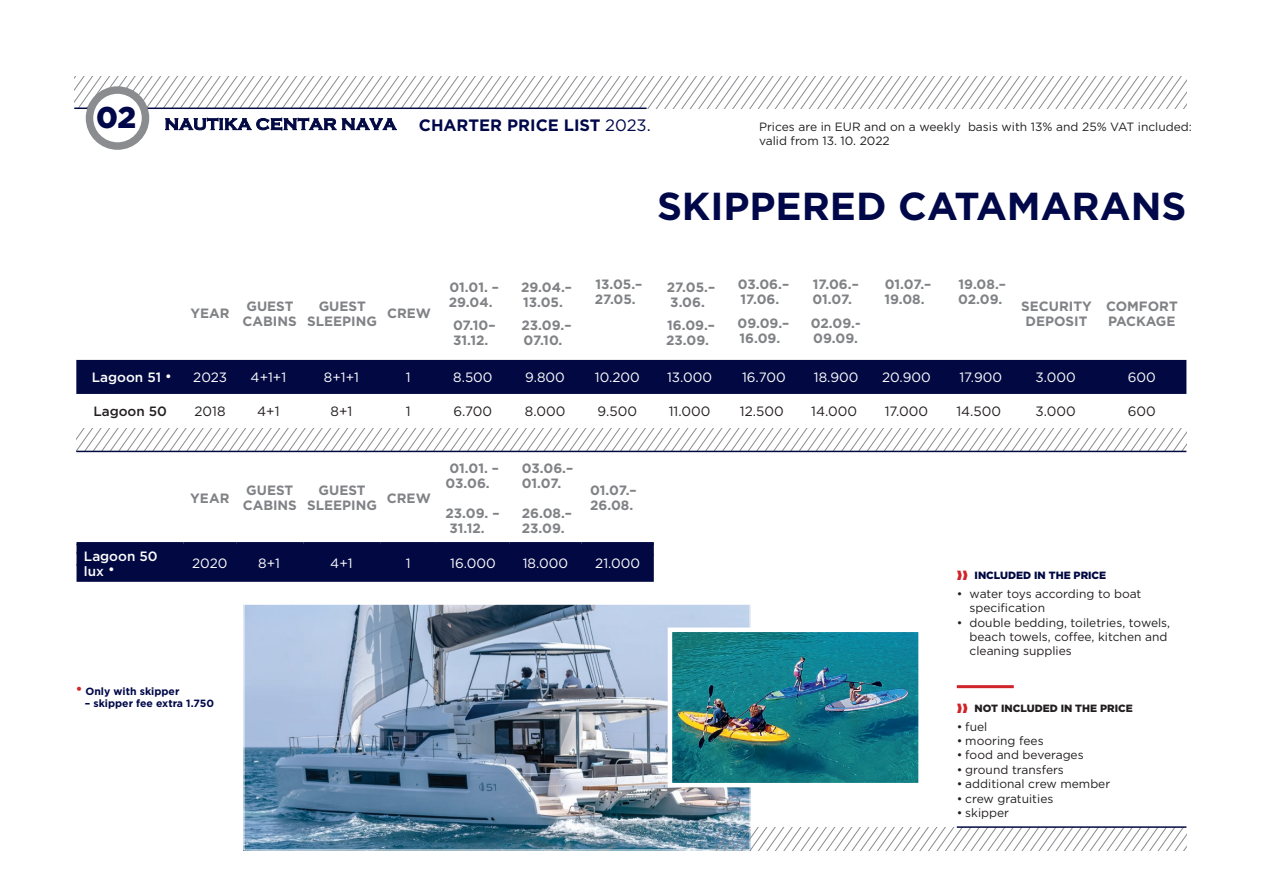
<style>
.page{position:relative;width:1263px;height:893px;background:#fff}
.page>*{position:absolute;margin:0;border:0;box-sizing:border-box;transform-origin:0 0}
.t1{font:700 39px "Gotham";color:#010849}
.t2{font:900 30px "Gotham";color:#010849}
.t3{font:700 16.5px "Gotham";color:#010849}
.t4{font:700 13.5px/15px "Gotham";color:#808285}
.t5{font:13.5px "Gotham";color:#fff}
.t6{font:13.5px "Gotham";color:#231f20}
.t7{font:500 13.5px/15px "Gotham";color:#fff}
.t8{font:500 13.5px "Gotham";color:#231f20}
.t9{font:12px/14.4px "Gotham";color:#231f20}
.t10{font:700 10.5px "Gotham";color:#010849}
.t11{font:900 10.5px "Gotham";color:#231f20}
.t12{font:900 10.5px "Gotham";color:#020942}
.s1{font-weight:400}
.s2{font-weight:900;font-size:12px;color:#d1232a}
</style>
<div class="page">
<svg style="left:76px;top:429px;width:1110px;height:22px"></svg>
<img style="left:245px;top:606px;width:503px;height:242px">
<div style="left:243px;top:604px;width:507px;height:246px;border:1px solid #fff"></div>
<svg style="left:74px;top:77px;width:1112px;height:31px"></svg>
<svg style="left:715px;top:828px;width:471px;height:22px"></svg>
<hr style="left:74px;top:108px;width:572px;height:1px;background:#020942">
<hr style="left:957px;top:826px;width:229px;height:2px;background:#020942">
<hr style="left:76px;top:451px;width:1110px;height:1px;background:#020942">
<svg style="left:165px;top:117px;width:232px;height:14px"></svg>
<div style="left:89px;top:90px;width:56px;height:56px;background:#fff;border-radius:50%"></div>
<div style="left:86px;top:86px;width:63px;height:64px;border:8px solid #8a8c8f;border-radius:50%"></div>
<hr style="left:957px;top:685px;width:57px;height:3px;background:#d1232a">
<div style="left:76px;top:360px;width:1110px;height:34px;background:#020942"></div>
<img style="left:673px;top:633px;width:245px;height:149px">
<div style="left:668px;top:628px;width:255px;height:159px;border:4px solid #fff"></div>
<div style="left:76px;top:542px;width:578px;height:40px;background:#020942"></div>
<hr style="left:77px;top:542px;width:106px;height:3px;background:#020942">
<hr style="left:183px;top:542px;width:53px;height:3px;background:#020942">
<hr style="left:236px;top:542px;width:67px;height:3px;background:#020942">
<hr style="left:303px;top:542px;width:78px;height:3px;background:#020942">
<hr style="left:381px;top:542px;width:56px;height:3px;background:#020942">
<hr style="left:437px;top:542px;width:72px;height:3px;background:#020942">
<hr style="left:509px;top:542px;width:73px;height:3px;background:#020942">
<hr style="left:582px;top:542px;width:72px;height:3px;background:#020942">
<h2 class="t2" style="left:96px;top:97px;width:42px">02</h2>
<p class="t3" style="left:419px;top:114px;width:233px">CHARTER PRICE LIST <span class="s1">2023.</span></p>
<p class="t9" style="left:759px;top:119px;width:434px">Prices are in EUR and on a weekly basis with 13% and 25% VAT included: valid from 13. 10. 2022</p>
<p class="t4" style="left:190px;top:306px;width:41px">YEAR</p>
<p class="t4" style="left:242px;top:298px;width:56px">GUEST<br>CABINS</p>
<p class="t4" style="left:307px;top:298px;width:71px;text-align:center">GUEST<br>SLEEPING</p>
<p class="t4" style="left:387px;top:306px;width:45px">CREW</p>
<p class="t4" style="left:449px;top:279px;width:52px">01.01. –<br>29.04.</p>
<p class="t4" style="left:453px;top:318px;width:44px">07.10–<br>31.12.</p>
<p class="t4" style="left:521px;top:279px;width:52px">29.04.–<br>13.05.</p>
<p class="t4" style="left:521px;top:318px;width:52px">23.09.–<br>07.10.</p>
<h1 class="t1" style="left:657px;top:180px;width:531px">SKIPPERED CATAMARANS</h1>
<p class="t4" style="left:595px;top:277px;width:49px">13.05.–<br>27.05.</p>
<p class="t4" style="left:667px;top:279px;width:50px">27.05.–<br>3.06.</p>
<p class="t4" style="left:666px;top:318px;width:51px">16.09.–<br>23.09.</p>
<p class="t4" style="left:738px;top:277px;width:53px">03.06.–<br>17.06.</p>
<p class="t4" style="left:737px;top:315px;width:53px">09.09.–<br>16.09.</p>
<p class="t4" style="left:812px;top:277px;width:48px">17.06.–<br>01.07.</p>
<p class="t4" style="left:811px;top:315px;width:51px">02.09.-<br>09.09.</p>
<p class="t4" style="left:884px;top:277px;width:49px">01.07.–<br>19.08.</p>
<p class="t4" style="left:958px;top:277px;width:49px">19.08.–<br>02.09.</p>
<p class="t4" style="left:1021px;top:298px;width:72px;text-align:center">SECURITY<br>DEPOSIT</p>
<p class="t4" style="left:1106px;top:298px;width:73px">COMFORT<br>PACKAGE</p>
<p class="t7" style="left:92px;top:370px;width:81px">Lagoon 51 •</p>
<p class="t5" style="left:193px;top:369px;width:35px">2023</p>
<p class="t5" style="left:251px;top:369px;width:37px">4+1+1</p>
<p class="t5" style="left:324px;top:369px;width:37px">8+1+1</p>
<p class="t5" style="left:406px;top:369px;width:6px">1</p>
<p class="t5" style="left:453px;top:369px;width:41px">8.500</p>
<p class="t5" style="left:525px;top:369px;width:41px">9.800</p>
<p class="t5" style="left:595px;top:369px;width:46px">10.200</p>
<p class="t5" style="left:667px;top:369px;width:47px">13.000</p>
<p class="t5" style="left:742px;top:369px;width:45px">16.700</p>
<p class="t5" style="left:814px;top:369px;width:46px">18.900</p>
<p class="t5" style="left:882px;top:369px;width:50px">20.900</p>
<p class="t5" style="left:959px;top:369px;width:44px">17.900</p>
<p class="t5" style="left:1036px;top:369px;width:42px">3.000</p>
<p class="t5" style="left:1128px;top:369px;width:30px">600</p>
<p class="t8" style="left:93px;top:403px;width:75px">Lagoon 50</p>
<p class="t6" style="left:195px;top:403px;width:33px">2018</p>
<p class="t6" style="left:257px;top:403px;width:24px">4+1</p>
<p class="t6" style="left:330px;top:403px;width:23px">8+1</p>
<p class="t6" style="left:406px;top:403px;width:6px">1</p>
<p class="t6" style="left:453px;top:403px;width:40px">6.700</p>
<p class="t6" style="left:525px;top:403px;width:42px">8.000</p>
<p class="t6" style="left:598px;top:403px;width:41px">9.500</p>
<p class="t6" style="left:669px;top:403px;width:43px">11.000</p>
<p class="t6" style="left:740px;top:403px;width:45px">12.500</p>
<p class="t6" style="left:811px;top:403px;width:47px">14.000</p>
<p class="t6" style="left:885px;top:403px;width:45px">17.000</p>
<p class="t6" style="left:956px;top:403px;width:46px">14.500</p>
<p class="t6" style="left:1035px;top:403px;width:42px">3.000</p>
<p class="t6" style="left:1128px;top:403px;width:30px">600</p>
<p class="t4" style="left:190px;top:491px;width:41px">YEAR</p>
<p class="t4" style="left:243px;top:483px;width:56px">GUEST<br>CABINS</p>
<p class="t4" style="left:307px;top:483px;width:71px;text-align:center">GUEST<br>SLEEPING</p>
<p class="t4" style="left:387px;top:491px;width:45px">CREW</p>
<p class="t4" style="left:445px;top:461px;width:55px;text-indent:4px">01.01. –<br>03.06.</p>
<p class="t4" style="left:449px;top:505px;width:52px;text-indent:-4px">23.09. –<br>31.12.</p>
<p class="t4" style="left:522px;top:461px;width:53px">03.06.–<br>01.07.</p>
<p class="t4" style="left:522px;top:505px;width:52px">26.08.–<br>23.09.</p>
<p class="t4" style="left:590px;top:483px;width:48px">01.07.–<br>26.08.</p>
<p class="t7" style="left:84px;top:548px;width:75px">Lagoon 50 lux •</p>
<p class="t5" style="left:192px;top:555px;width:37px">2020</p>
<p class="t5" style="left:258px;top:555px;width:23px">8+1</p>
<p class="t5" style="left:330px;top:555px;width:24px">4+1</p>
<p class="t5" style="left:406px;top:555px;width:6px">1</p>
<p class="t5" style="left:450px;top:555px;width:47px">16.000</p>
<p class="t5" style="left:523px;top:555px;width:47px">18.000</p>
<p class="t5" style="left:595px;top:555px;width:46px">21.000</p>
<p class="t12" style="left:975px;top:568px;width:133px">INCLUDED IN THE PRICE</p>
<p class="t9" style="left:969px;top:586px;width:173px;text-indent:-13px">• water toys according to boat specification</p>
<p class="t9" style="left:969px;top:615px;width:202px;text-indent:-13px">• double bedding, toiletries, towels, beach towels, coffee, kitchen and cleaning supplies</p>
<p class="t10" style="left:76px;top:684px;width:105px"><span class="s2">•</span> Only with skipper</p>
<p class="t10" style="left:85px;top:697px;width:131px">– skipper fee extra 1.750</p>
<p class="t11" style="left:975px;top:701px;width:160px">NOT INCLUDED IN THE PRICE</p>
<p class="t9" style="left:957px;top:719px;width:32px">• fuel</p>
<p class="t9" style="left:957px;top:733px;width:88px">• mooring fees</p>
<p class="t9" style="left:957px;top:748px;width:128px">• food and beverages</p>
<p class="t9" style="left:957px;top:762px;width:109px">• ground transfers</p>
<p class="t9" style="left:957px;top:776px;width:155px">• additional crew member</p>
<p class="t9" style="left:957px;top:791px;width:98px">• crew gratuities</p>
<p class="t9" style="left:957px;top:805px;width:54px">• skipper</p>
</div>
